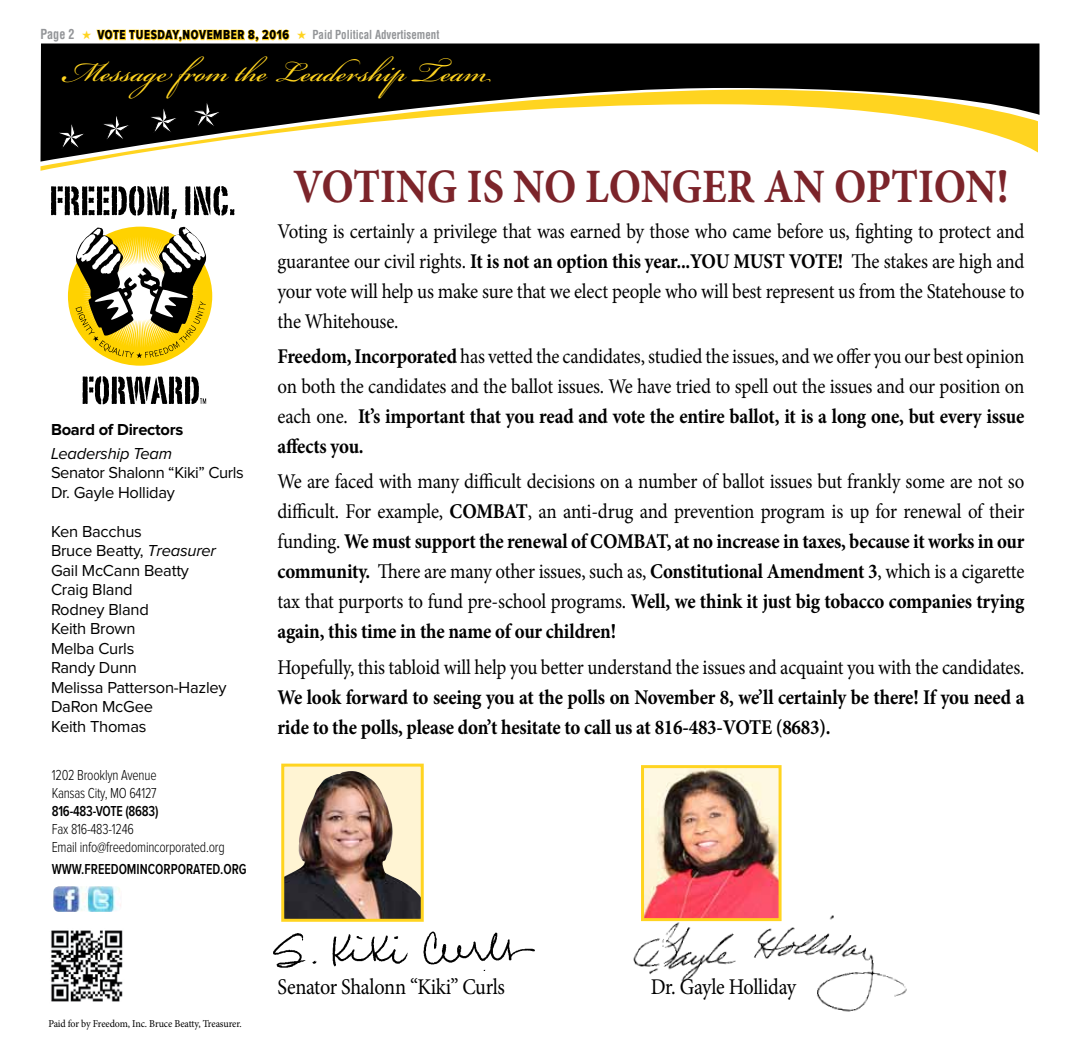
<style>
.page{position:relative;width:1080px;height:1053px;background:#fff}
.page>*{position:absolute;margin:0;border:0;box-sizing:border-box;transform-origin:0 0}
.t1{font:700 48px "Minion Pro";letter-spacing:-.005em;color:#7c242a;scale:.88 1}
.t2{font:43.35px "Bickham Script Pro";color:#ffd420;scale:1.05 1}
.t3{font:22.5px "Minion Pro";letter-spacing:-.015em;color:#000;scale:.9 1}
.t4{font:21px/30px "Minion Pro";letter-spacing:-.015em;color:#000;text-align:justify;scale:.9 1}
.t5{font:700 21px/30px "Minion Pro";letter-spacing:-.01em;color:#000;scale:.9 1}
.t6{font:16.5px/19.5px "Proxima Nova";letter-spacing:-.015em;color:#000}
.t7{font:700 16.5px "Proxima Nova";letter-spacing:-.015em;color:#000}
.t8{font:italic 16.5px "Proxima Nova";letter-spacing:-.015em;color:#000}
.t9{font:300 condensed 15px/18px "Proxima Nova";letter-spacing:-.015em;color:#000;scale:.9 1}
.t10{font:600 condensed 15px "Proxima Nova";color:#000;scale:.9 1}
.t11{font:800 condensed 13.5px "Proxima Nova";letter-spacing:.05em;color:#000;scale:.9 1}
.t12{font:10.5px "Minion Pro";letter-spacing:-.015em;color:#000;scale:.95 1}
.s1{font-family:"Helvetica";font-weight:700;color:#939598}
.s2{color:#ffd420}
.s3{font-family:"Helvetica";font-weight:700;font-size:12.15px;color:#939598}
.s4{font-style:italic}
.s5{font-weight:700}
</style>
<div class="page">
<div style="left:41px;top:44px;width:999px;height:71px;background:#000"></div>
<svg style="left:40px;top:87px;width:998px;height:84px"></svg>
<svg style="left:48px;top:96px;width:179px;height:63px"></svg>
<img style="left:633px;top:915px;width:274px;height:97px">
<img style="left:273px;top:931px;width:262px;height:40px">
<div style="left:68px;top:227px;width:144px;height:139px;background:#ffd200;border-radius:50%"></div>
<svg style="left:51px;top:186px;width:126px;height:33px"></svg>
<svg style="left:185px;top:186px;width:49px;height:30px"></svg>
<svg style="left:76px;top:227px;width:130px;height:131px"></svg>
<svg style="left:83px;top:376px;width:123px;height:28px"></svg>
<img style="left:51px;top:930px;width:72px;height:72px">
<img style="left:285px;top:771px;width:135px;height:147px">
<div style="left:281px;top:764px;width:143px;height:158px;border:3px solid #ffd420"></div>
<img style="left:645px;top:769px;width:133px;height:148px">
<div style="left:641px;top:765px;width:141px;height:156px;border:3px solid #ffd420"></div>
<svg style="left:95px;top:29px;width:195px;height:15px"></svg>
<img style="left:53px;top:886px;width:68px;height:26px">
<p class="t11" style="left:40px;top:29px;width:445px"><span class="s1">Page 2</span> <span class="s2">★</span> VOTE TUESDAY,NOVEMBER 8, 2016 <span class="s2">★</span> <span class="s3">Paid Political Advertisement</span></p>
<h2 class="t2" style="left:63px;top:41px;width:409px">Message from the Leadership Team</h2>
<p class="t7" style="left:51px;top:421px;width:134px">Board of Directors</p>
<p class="t8" style="left:51px;top:446px;width:123px">Leadership Team</p>
<p class="t6" style="left:51px;top:464px;width:194px">Senator Shalonn “Kiki” Curls<br>Dr. Gayle Holliday</p>
<p class="t6" style="left:51px;top:522px;width:177px">Ken Bacchus<br>Bruce Beatty, <span class="s4">Treasurer<br></span>Gail McCann Beatty<br>Craig Bland<br>Rodney Bland<br>Keith Brown<br>Melba Curls<br>Randy Dunn<br>Melissa Patterson-Hazley<br>DaRon McGee<br>Keith Thomas</p>
<p class="t9" style="left:52px;top:766px;width:118px">1202 Brooklyn Avenue<br>Kansas City, MO 64127</p>
<p class="t10" style="left:52px;top:804px;width:120px">816-483-VOTE (8683)</p>
<p class="t9" style="left:52px;top:820px;width:194px">Fax 816-483-1246<br>Email info@freedomincorporated.org</p>
<p class="t10" style="left:52px;top:862px;width:218px">WWW.FREEDOMINCORPORATED.ORG</p>
<h1 class="t1" style="left:293px;top:153px;width:815px">VOTING IS NO LONGER AN OPTION!</h1>
<p class="t4" style="left:278px;top:216px;width:832px">Voting is certainly a privilege that was earned by those who came before us, fighting to protect and guarantee our civil rights. <span class="s5">It is not an option this year...YOU MUST VOTE!</span> The stakes are high and your vote will help us make sure that we elect people who will best represent us from the Statehouse to the Whitehouse.</p>
<p class="t4" style="left:278px;top:341px;width:832px"><span class="s5">Freedom, Incorporated</span> has vetted the candidates, studied the issues, and we offer you our best opinion on both the candidates and the ballot issues. We have tried to spell out the issues and our position on each one. <span class="s5">It’s important that you read and vote the entire ballot, it is a long one, but every issue affects you.</span></p>
<p class="t4" style="left:278px;top:467px;width:832px">We are faced with many difficult decisions on a number of ballot issues but frankly some are not so difficult. For example, <span class="s5">COMBAT</span>, an anti-drug and prevention program is up for renewal of their funding. <span class="s5">We must support the renewal of COMBAT, at no increase in taxes, because it works in our community.</span> There are many other issues, such as, <span class="s5">Constitutional Amendment 3</span>, which is a cigarette tax that purports to fund pre-school programs. <span class="s5">Well, we think it just big tobacco companies trying again, this time in the name of our children!</span></p>
<p class="t4" style="left:278px;top:652px;width:832px">Hopefully, this tabloid will help you better understand the issues and acquaint you with the candidates.</p>
<p class="t5" style="left:278px;top:682px;width:832px">We look forward to seeing you at the polls on November 8, we’ll certainly be there! If you need a ride to the polls, please don’t hesitate to call us at 816-483-VOTE (8683).</p>
<p class="t12" style="left:48px;top:1016px;width:205px">Paid for by Freedom, Inc. Bruce Beatty, Treasurer.</p>
<p class="t3" style="left:277px;top:971px;width:254px">Senator Shalonn “Kiki” Curls</p>
<p class="t3" style="left:651px;top:971px;width:163px">Dr. Gayle Holliday</p>
</div>
